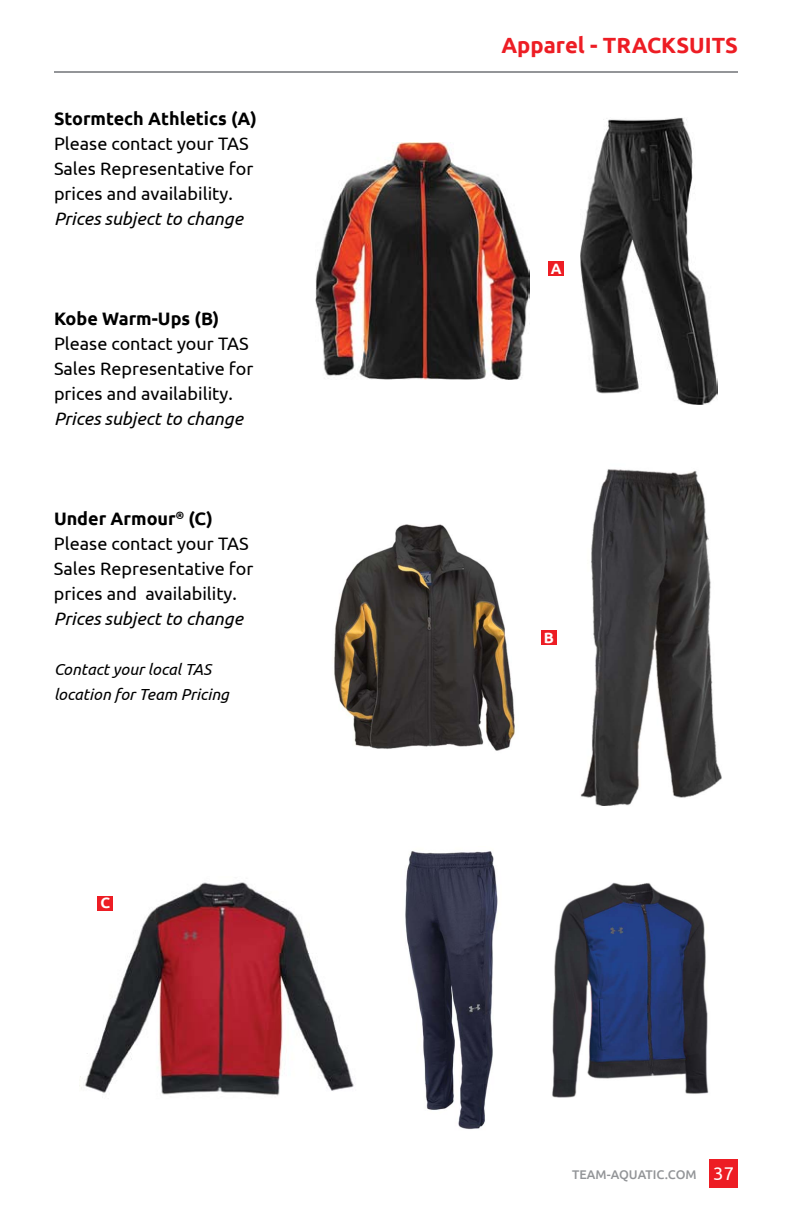
<style>
.page{position:relative;width:792px;height:1224px;background:#fff}
.page>*{position:absolute;margin:0;border:0;box-sizing:border-box;transform-origin:0 0}
.t1{font:700 22px "Ubuntu";color:#ed1d24}
.t2{font:18px/25px "Ubuntu";color:#000}
.t3{font:italic 18px "Ubuntu";color:#000}
.t4{font:700 18px "Ubuntu";color:#000}
.t5{font:italic 16px/25px "Ubuntu";color:#000}
.t6{font:700 15px "Ubuntu";color:#fff}
.t7{font:500 12.6px "Ubuntu";color:#939598}
.s1{font-weight:700}
.s2{font-weight:400;font-size:18.4px;color:#fff}
</style>
<div class="page">
<div style="left:709px;top:1159px;width:29px;height:29px;background:#ed1d24"></div>
<img style="left:334px;top:524px;width:181px;height:227px">
<img style="left:580px;top:469px;width:142px;height:337px">
<img style="left:316px;top:142px;width:214px;height:238px">
<img style="left:580px;top:117px;width:137px;height:288px">
<hr style="left:54px;top:71px;width:684px;height:2px;background:#939598">
<div style="left:549px;top:261px;width:15px;height:15px;background:#ed1d24"></div>
<div style="left:541px;top:630px;width:16px;height:15px;background:#ed1d24"></div>
<img style="left:552px;top:882px;width:157px;height:216px">
<img style="left:80px;top:882px;width:274px;height:214px">
<img style="left:405px;top:851px;width:93px;height:279px">
<div style="left:98px;top:896px;width:15px;height:15px;background:#ed1d24"></div>
<p class="t4" style="left:54px;top:108px;width:205px">Stormtech Athletics (A)</p>
<p class="t2" style="left:54px;top:130px;width:201px">Please contact your TAS<br>Sales Representative for prices and availability.</p>
<p class="t3" style="left:54px;top:208px;width:191px">Prices subject to change</p>
<p class="t4" style="left:54px;top:308px;width:167px">Kobe Warm-Ups (B)</p>
<p class="t2" style="left:54px;top:330px;width:201px">Please contact your TAS<br>Sales Representative for prices and availability.</p>
<p class="t3" style="left:54px;top:408px;width:191px">Prices subject to change</p>
<p class="t2" style="left:54px;top:505px;width:201px"><span class="s1">Under Armour</span><sup>®</sup> <span class="s1">(C)<br></span>Please contact your TAS<br>Sales Representative for prices and availability.</p>
<p class="t3" style="left:54px;top:608px;width:191px">Prices subject to change</p>
<p class="t5" style="left:54px;top:656px;width:176px">Contact your local TAS location for Team Pricing</p>
<p class="t6" style="left:101px;top:894px;width:11px">C</p>
<p class="t1" style="left:501px;top:32px;width:238px">Apparel - TRACKSUITS</p>
<p class="t6" style="left:551px;top:259px;width:12px">A</p>
<p class="t6" style="left:544px;top:628px;width:12px">B</p>
<p class="t7" style="left:572px;top:1166px;width:163px">TEAM-AQUATIC.COM <span class="s2">37</span></p>
</div>
